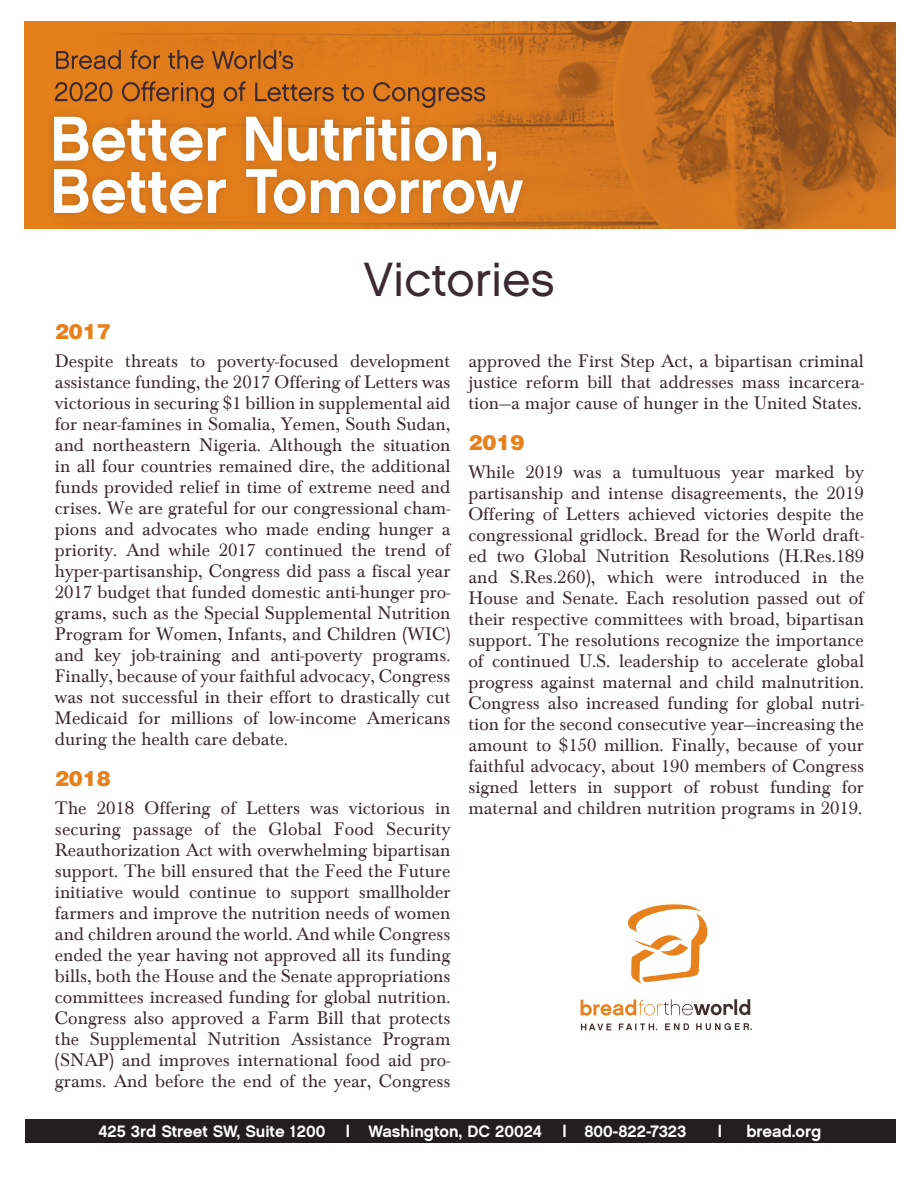
<style>
.page{position:relative;width:918px;height:1188px;background:#fff}
.page>*{position:absolute;margin:0;border:0;box-sizing:border-box;transform-origin:0 0}
.HEAD{font:48px "Chalet London Nineteen Sixty";color:#3b2a32}
.HEAD-2{font:900 21px "Helvetica";color:#e6811b}
.HEAD-3{font:18.75px/21px "Baskerville Com";color:#3b2a32;text-align:justify}
.t1{font:16.5px "Chalet New York Nineteen Sixty";color:#fff}
</style>
<div class="page">
<img style="left:25px;top:22px;width:870px;height:206px">
<div style="left:46px;top:108px;width:484px;height:114px;background:#e07c1b"></div>
<svg style="left:54px;top:169px;width:172px;height:45px"></svg>
<svg style="left:246px;top:117px;width:277px;height:97px"></svg>
<svg style="left:54px;top:117px;width:172px;height:45px"></svg>
<div style="left:46px;top:41px;width:448px;height:76px;background:#e6811b"></div>
<svg style="left:55px;top:81px;width:430px;height:27px"></svg>
<svg style="left:56px;top:50px;width:237px;height:19px"></svg>
<svg style="left:628px;top:904px;width:80px;height:80px"></svg>
<svg style="left:581px;top:1024px;width:30px;height:6px"></svg>
<svg style="left:619px;top:1023px;width:38px;height:7px"></svg>
<svg style="left:665px;top:1023px;width:24px;height:7px"></svg>
<svg style="left:696px;top:1023px;width:56px;height:7px"></svg>
<svg style="left:581px;top:999px;width:152px;height:17px"></svg>
<hr style="left:734px;top:999px;width:3px;height:16px;background:#40302f">
<svg style="left:739px;top:999px;width:11px;height:16px"></svg>
<div style="left:25px;top:1119px;width:870px;height:24px;background:#231f20"></div>
<p class="HEAD" style="left:364px;top:250px;width:192px">Victories</p>
<p class="HEAD-2" style="left:55px;top:318px;width:58px">2017</p>
<p class="HEAD-3" style="left:55px;top:351px;width:397px">Despite threats to poverty-focused development assistance funding, the 2017 Offering of Letters was victorious in securing $1 billion in supplemental aid for near-famines in Somalia, Yemen, South Sudan, and northeastern Nigeria. Although the situation in all four countries remained dire, the additional funds provided relief in time of extreme need and crises. We are grateful for our congressional cham&shy;pions and advocates who made ending hunger a priority. And while 2017 continued the trend of hyper-partisanship, Congress did pass a fiscal year 2017 budget that funded domestic anti-hunger pro&shy;grams, such as the Special Supplemental Nutrition Program for Women, Infants, and Children (WIC) and key job-training and anti-poverty programs.<br>Finally, because of your faithful advocacy, Congress was not successful in their effort to drastically cut Medicaid for millions of low-income Americans during the health care debate.</p>
<p class="HEAD-2" style="left:55px;top:765px;width:58px">2018</p>
<p class="HEAD-3" style="left:55px;top:798px;width:397px">The 2018 Offering of Letters was victorious in securing passage of the Global Food Security Reauthorization Act with overwhelming bipartisan support. The bill ensured that the Feed the Future initiative would continue to support smallholder farmers and improve the nutrition needs of women and children around the world. And while Congress ended the year having not approved all its funding bills, both the House and the Senate appropriations committees increased funding for global nutrition.<br>Congress also approved a Farm Bill that protects the Supplemental Nutrition Assistance Program (SNAP) and improves international food aid pro&shy;grams. And before the end of the year, Congress</p>
<p class="HEAD-3" style="left:468px;top:350px;width:397px">approved the First Step Act, a bipartisan criminal justice reform bill that addresses mass incarcera&shy;tion—a major cause of hunger in the United States.</p>
<p class="HEAD-2" style="left:468px;top:428px;width:58px">2019</p>
<p class="HEAD-3" style="left:468px;top:461px;width:397px">While 2019 was a tumultuous year marked by partisanship and intense disagreements, the 2019<br>Offering of Letters achieved victories despite the congressional gridlock. Bread for the World draft&shy;ed two Global Nutrition Resolutions (H.Res.189 and S.Res.260), which were introduced in the House and Senate. Each resolution passed out of their respective committees with broad, bipartisan support. The resolutions recognize the importance of continued U.S. leadership to accelerate global progress against maternal and child malnutrition.<br>Congress also increased funding for global nutri&shy;tion for the second consecutive year—increasing the amount to $150 million. Finally, because of your faithful advocacy, about 190 members of Congress signed letters in support of robust funding for maternal and children nutrition programs in 2019.</p>
<p class="t1" style="left:98px;top:1121px;width:590px">425 3rd Street SW, Suite 1200 l Washington, DC 20024 l 800-822-7323</p>
<p class="t1" style="left:718px;top:1121px;width:6px">l</p>
<p class="t1" style="left:746px;top:1121px;width:76px">bread.org</p>
</div>
